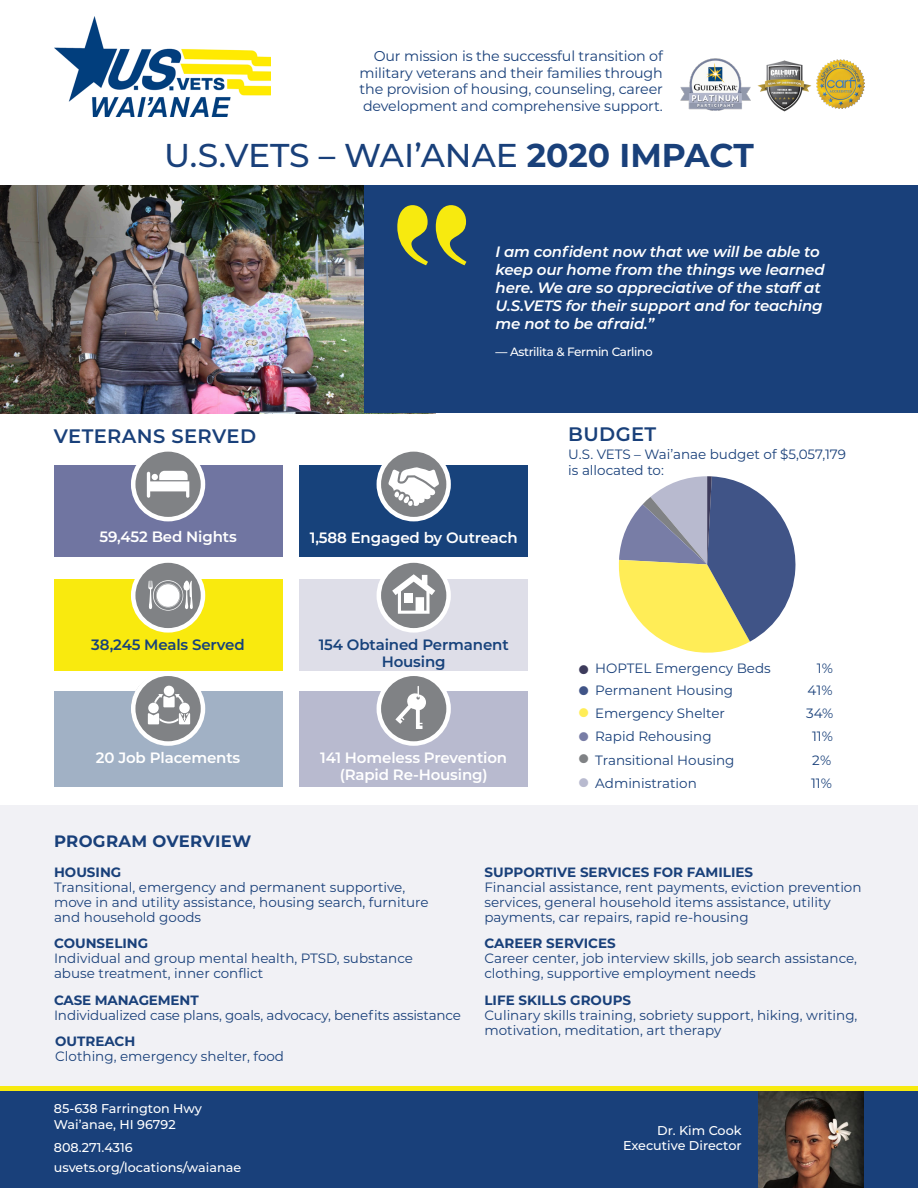
<style>
.page{position:relative;width:918px;height:1188px;background:#fff}
.page>*{position:absolute;margin:0;border:0;box-sizing:border-box;transform-origin:0 0}
.t1{font:500 33px "Montserrat";color:#19407a}
.t2{font:28.5px "Courier";color:#3d3b5c}
.t3{font:28.5px "Courier";color:#405487}
.t4{font:28.5px "Courier";color:#ffed57}
.t5{font:28.5px "Courier";color:#787da6}
.t6{font:28.5px "Courier";color:#808285}
.t7{font:28.5px "Courier";color:#b8bacf}
.t8{font:600 19.5px "Montserrat";letter-spacing:.02em;color:#19407a}
.t9{font:700 16.5px "Montserrat";letter-spacing:.02em;color:#19407a}
.BODY{font:italic 600 15px/18px "Montserrat";letter-spacing:-.01em;color:#fff}
.BODY-2{font:600 15px/16.5px "Montserrat";letter-spacing:-.01em;color:#fff;text-align:center}
.BODY-3{font:600 15px/16.5px "Montserrat";letter-spacing:-.01em;color:#17427b;text-align:center}
.BODY-4{font:14.25px/16.5px "Montserrat";letter-spacing:-.01em;color:#19407a;text-align:justify}
.BODY-5{font:13.5px/15px "Montserrat";color:#19407a}
.BODY-6{font:700 13.5px "Montserrat";color:#19407a}
.t10{font:500 12.75px "Montserrat";color:#fff}
.BODY-7{font:500 12px "Montserrat";letter-spacing:-.03em;color:#fff}
.s1{font-weight:700}
</style>
<div class="page">
<div style="left:0;top:806px;width:918px;height:289px;background:#f1f1f5"></div>
<img style="left:54px;top:16px;width:216px;height:101px">
<img style="left:0;top:185px;width:364px;height:228px">
<div style="left:364px;top:185px;width:554px;height:228px;background:#19407a"></div>
<svg style="left:397px;top:205px;width:69px;height:60px"></svg>
<div style="left:0;top:1087px;width:918px;height:101px;background:#f7ea0f"></div>
<div style="left:0;top:1091px;width:918px;height:97px;background:#19407a"></div>
<div style="left:54px;top:466px;width:228px;height:91px;background:#7075a1"></div>
<svg style="left:133px;top:449px;width:70px;height:71px;background:#919395"></svg>
<div style="left:131px;top:447px;width:74px;height:74px;border:4px solid #fff;border-radius:50%"></div>
<svg style="left:147px;top:471px;width:42px;height:27px"></svg>
<div style="left:54px;top:580px;width:228px;height:91px;background:#f9ea0e"></div>
<svg style="left:133px;top:560px;width:70px;height:71px;background:#939597"></svg>
<div style="left:131px;top:558px;width:74px;height:75px;border:4px solid #fff;border-radius:50%"></div>
<svg style="left:148px;top:580px;width:45px;height:31px"></svg>
<div style="left:157px;top:584px;width:22px;height:23px;background:#fff;border-radius:50%"></div>
<div style="left:54px;top:691px;width:228px;height:96px;background:#a1b1c5"></div>
<div style="left:300px;top:466px;width:228px;height:91px;background:#17427b"></div>
<div style="left:300px;top:580px;width:228px;height:91px;background:#dedee8"></div>
<div style="left:300px;top:691px;width:228px;height:96px;background:#b8bacf"></div>
<svg style="left:131px;top:673px;width:71px;height:71px;background:#96979a"></svg>
<div style="left:131px;top:672px;width:74px;height:74px;border:4px solid #fff;border-radius:50%"></div>
<svg style="left:148px;top:686px;width:42px;height:38px;background:#b4b6b7"></svg>
<svg style="left:378px;top:449px;width:71px;height:71px;background:#9b9c9f"></svg>
<div style="left:377px;top:447px;width:74px;height:74px;border:4px solid #fff;border-radius:50%"></div>
<svg style="left:388px;top:467px;width:51px;height:40px;background:#cbcccd"></svg>
<svg style="left:378px;top:560px;width:71px;height:71px;background:#98999c"></svg>
<div style="left:377px;top:558px;width:74px;height:75px;border:4px solid #fff;border-radius:50%"></div>
<svg style="left:378px;top:673px;width:71px;height:71px;background:#939497"></svg>
<div style="left:377px;top:672px;width:74px;height:74px;border:4px solid #fff;border-radius:50%"></div>
<svg style="left:395px;top:686px;width:31px;height:43px"></svg>
<svg style="left:392px;top:574px;width:43px;height:40px;background:#b3b4b6"></svg>
<div style="left:404px;top:594px;width:9px;height:9px;background:#fff"></div>
<svg style="left:618px;top:476px;width:178px;height:177px"></svg>
<img style="left:681px;top:59px;width:70px;height:51px">
<img style="left:758px;top:60px;width:53px;height:52px">
<img style="left:817px;top:60px;width:48px;height:48px">
<img style="left:759px;top:1091px;width:105px;height:97px">
<p class="BODY-4" style="left:359px;top:47px;width:305px;text-indent:14px">Our mission is the successful transition of military veterans and their families through the provision of housing, counseling, career development and comprehensive support.</p>
<p class="t1" style="left:164px;top:133px;width:591px">U.S.VETS – WAI’ANAE <span class="s1">2020 IMPACT</span></p>
<p class="t8" style="left:54px;top:422px;width:204px">VETERANS SERVED</p>
<p class="BODY" style="left:496px;top:242px;width:331px">I am confident now that we will be able to keep our home from the things we learned here. We are so appreciative of the staff at U.S.VETS for their support and for teaching me not to be afraid.”</p>
<p class="BODY-7" style="left:496px;top:344px;width:159px">— Astrilita &amp; Fermin Carlino</p>
<p class="t8" style="left:568px;top:420px;width:90px">BUDGET</p>
<p class="BODY-5" style="left:568px;top:446px;width:279px;line-height:16.2px">U.S. VETS – Wai’anae budget of $5,057,179 is allocated to:</p>
<p class="BODY-2" style="left:99px;top:528px;width:139px">59,452 Bed Nights</p>
<p class="BODY-2" style="left:310px;top:528px;width:209px">1,588 Engaged by Outreach</p>
<p class="BODY-3" style="left:91px;top:636px;width:155px">38,245 Meals Served</p>
<p class="BODY-3" style="left:319px;top:636px;width:191px">154 Obtained Permanent<br>Housing</p>
<p class="BODY-2" style="left:96px;top:749px;width:146px">20 Job Placements</p>
<p class="BODY-2" style="left:320px;top:749px;width:189px">141 Homeless Prevention (Rapid Re-Housing)</p>
<p class="t9" style="left:54px;top:829px;width:199px">PROGRAM OVERVIEW</p>
<h2 class="t2" style="left:575px;top:647px;width:19px">•</h2>
<h2 class="t3" style="left:575px;top:668px;width:19px">•</h2>
<h2 class="t4" style="left:575px;top:691px;width:19px">•</h2>
<h2 class="t5" style="left:575px;top:715px;width:19px">•</h2>
<p class="BODY-5" style="left:595px;top:660px;width:177px">HOPTEL Emergency Beds</p>
<p class="BODY-5" style="left:817px;top:660px;width:18px">1%</p>
<p class="BODY-5" style="left:595px;top:682px;width:139px">Permanent Housing</p>
<p class="BODY-5" style="left:807px;top:682px;width:27px">41%</p>
<p class="BODY-5" style="left:595px;top:705px;width:131px">Emergency Shelter</p>
<p class="BODY-5" style="left:806px;top:705px;width:29px">34%</p>
<p class="BODY-5" style="left:595px;top:729px;width:118px">Rapid Rehousing</p>
<p class="BODY-5" style="left:812px;top:729px;width:22px">11%</p>
<h2 class="t6" style="left:575px;top:737px;width:19px">•</h2>
<h2 class="t7" style="left:575px;top:761px;width:19px">•</h2>
<p class="BODY-5" style="left:595px;top:752px;width:141px">Transitional Housing</p>
<p class="BODY-5" style="left:812px;top:752px;width:20px">2%</p>
<p class="BODY-5" style="left:595px;top:775px;width:103px">Administration</p>
<p class="BODY-5" style="left:811px;top:775px;width:22px">11%</p>
<p class="BODY-6" style="left:54px;top:862px;width:69px">HOUSING</p>
<p class="BODY-5" style="left:54px;top:879px;width:376px">Transitional, emergency and permanent supportive, move in and utility assistance, housing search, furniture and household goods</p>
<p class="BODY-6" style="left:54px;top:934px;width:96px">COUNSELING</p>
<p class="BODY-5" style="left:54px;top:950px;width:361px">Individual and group mental health, PTSD, substance abuse treatment, inner conflict</p>
<p class="BODY-6" style="left:54px;top:990px;width:146px">CASE MANAGEMENT</p>
<p class="BODY-5" style="left:54px;top:1007px;width:409px">Individualized case plans, goals, advocacy, benefits assistance</p>
<p class="BODY-6" style="left:55px;top:1032px;width:82px">OUTREACH</p>
<p class="BODY-5" style="left:55px;top:1048px;width:230px">Clothing, emergency shelter, food</p>
<p class="t10" style="left:54px;top:1100px;width:150px">85-638 Farrington Hwy</p>
<p class="t10" style="left:54px;top:1116px;width:123px">Wai’anae, HI 96792</p>
<p class="t10" style="left:54px;top:1138px;width:80px">808.271.4316</p>
<p class="t10" style="left:54px;top:1159px;width:189px">usvets.org/locations/waianae</p>
<p class="BODY-6" style="left:484px;top:862px;width:270px">SUPPORTIVE SERVICES FOR FAMILIES</p>
<p class="BODY-5" style="left:484px;top:879px;width:379px">Financial assistance, rent payments, eviction prevention services, general household items assistance, utility payments, car repairs, rapid re-housing</p>
<p class="BODY-6" style="left:484px;top:934px;width:133px">CAREER SERVICES</p>
<p class="BODY-5" style="left:484px;top:950px;width:374px">Career center, job interview skills, job search assistance, clothing, supportive employment needs</p>
<p class="BODY-6" style="left:484px;top:990px;width:148px">LIFE SKILLS GROUPS</p>
<p class="BODY-5" style="left:484px;top:1007px;width:375px">Culinary skills training, sobriety support, hiking, writing, motivation, meditation, art therapy</p>
<p class="t10" style="left:657px;top:1122px;width:86px">Dr. Kim Cook</p>
<p class="t10" style="left:623px;top:1137px;width:120px">Executive Director</p>
</div>
